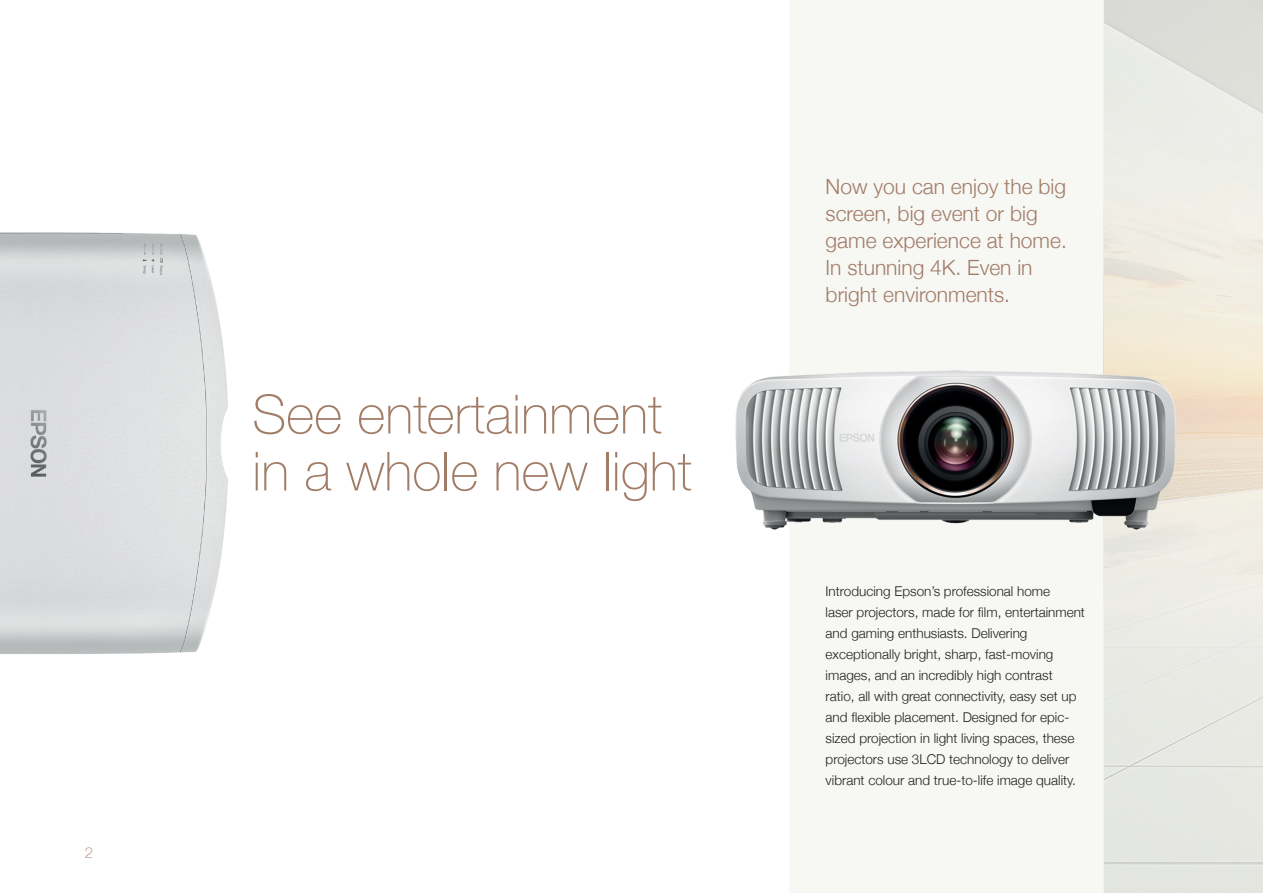
<style>
.page{position:relative;width:1263px;height:893px;background:#fff}
.page>*{position:absolute;margin:0;border:0;box-sizing:border-box;transform-origin:0 0}
.Headlines{font:100 54px/57px "Helvetica Neue";color:#a17c67}
.Intro_champange_14_18{font:300 21px/27px "Helvetica Neue";color:#a17c67}
.t1{font:100 15px "Helvetica Neue";color:#a17c67}
.Body_9_14_Helvetica_Neue_light{font:300 13.5px/21px "Helvetica Neue";color:#231f20}
</style>
<div class="page">
<svg style="left:789px;top:0;width:474px;height:893px;fill:#f7f7f4"></svg>
<img style="left:735px;top:346px;width:442px;height:195px">
<img style="left:0;top:232px;width:228px;height:422px">
<p class="t1" style="left:85px;top:841px;width:10px">2</p>
<p class="Headlines" style="left:252px;top:383px;width:441px">See entertainment in a whole new light</p>
<p class="Intro_champange_14_18" style="left:826px;top:171px;width:243px">Now you can enjoy the big screen, big event or big game experience at home.<br>In stunning 4K. Even in bright environments.</p>
<p class="Body_9_14_Helvetica_Neue_light" style="left:826px;top:579px;width:261px">Introducing Epson’s professional home<br>laser projectors, made for film, entertainment and gaming enthusiasts. Delivering exceptionally bright, sharp, fast-moving images, and an incredibly high contrast ratio, all with great connectivity, easy set up and flexible placement. Designed for epic&shy;sized projection in light living spaces, these projectors use 3LCD technology to deliver vibrant colour and true-to-life image quality.</p>
</div>
